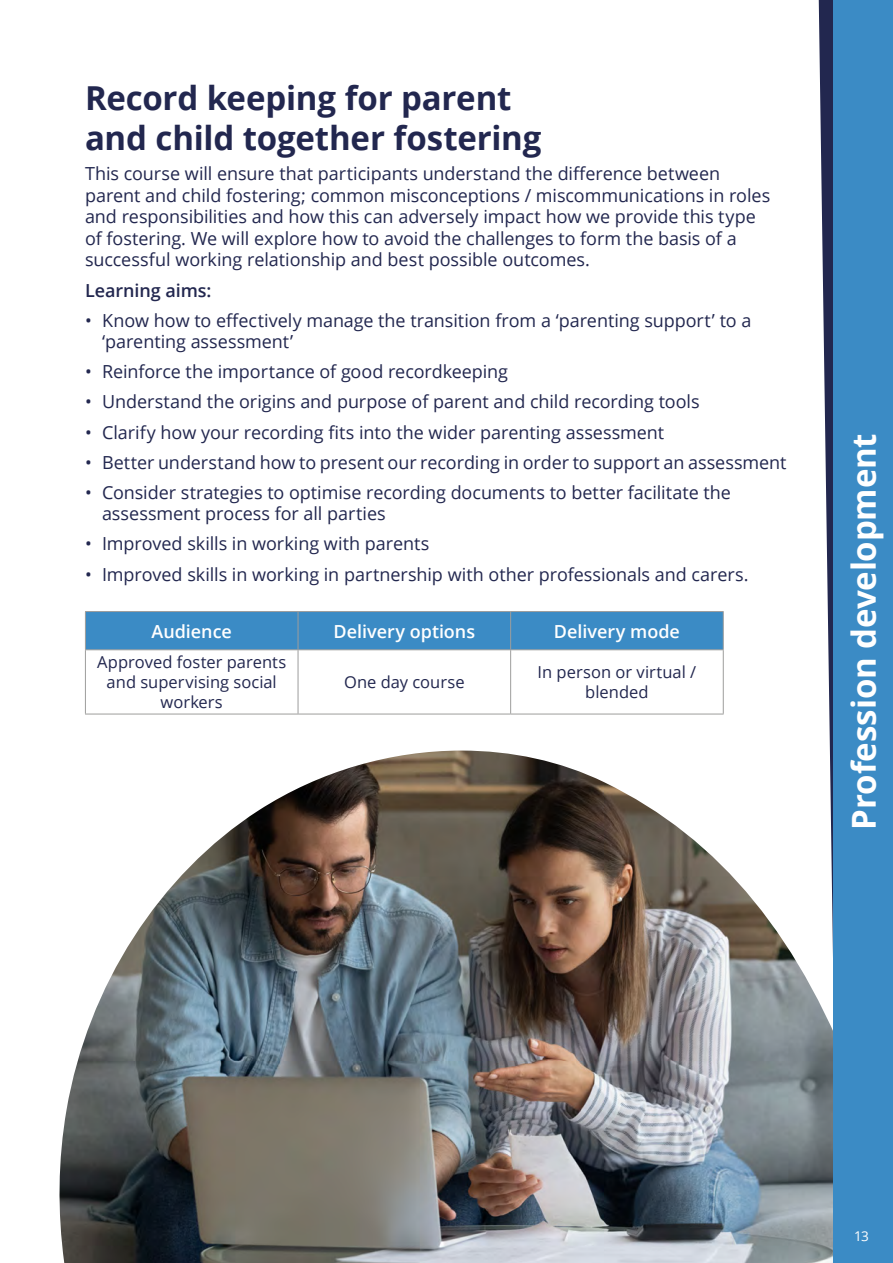
<style>
.page{position:relative;width:893px;height:1263px;background:#fff}
.page>*{position:absolute;margin:0;border:0;box-sizing:border-box;transform-origin:0 0}
.t1{font:700 33px/39.6px "Open Sans";letter-spacing:-.005em;color:#22274f}
.t2{font:700 33px "Open Sans";letter-spacing:-.005em;color:#fff}
.t3{font:18px/21.6px "Open Sans";letter-spacing:-.005em;color:#22274f}
.t4{font:600 18px "Open Sans";color:#fff}
.t5{font:600 18px "Open Sans";letter-spacing:-.005em;color:#22274f}
.t6{font:16.5px/19.8px "Open Sans";color:#22274f;text-align:center}
.t7{font:13.5px "Open Sans";color:#fff}
</style>
<div class="page">
<img style="left:59px;top:750px;width:760px;height:513px">
<svg style="left:819px;top:0;width:14px;height:1263px"></svg>
<div style="left:833px;top:0;width:60px;height:1263px;background:#3b8bc5"></div>
<div style="left:86px;top:612px;width:637px;height:37px;background:#3b8bc5"></div>
<hr style="left:85px;top:611px;width:213px;height:1px;background:#9d9d9c">
<hr style="left:85px;top:612px;width:1px;height:37px;background:#9d9d9c">
<hr style="left:298px;top:611px;width:213px;height:1px;background:#9d9d9c">
<hr style="left:298px;top:612px;width:1px;height:37px;background:#9d9d9c">
<hr style="left:511px;top:611px;width:213px;height:1px;background:#9d9d9c">
<hr style="left:510px;top:612px;width:1px;height:37px;background:#9d9d9c">
<hr style="left:723px;top:612px;width:1px;height:37px;background:#9d9d9c">
<hr style="left:85px;top:649px;width:213px;height:1px;background:#9d9d9c">
<hr style="left:85px;top:650px;width:1px;height:64px;background:#9d9d9c">
<hr style="left:298px;top:649px;width:213px;height:1px;background:#9d9d9c">
<hr style="left:298px;top:650px;width:1px;height:64px;background:#9d9d9c">
<hr style="left:511px;top:649px;width:213px;height:1px;background:#9d9d9c">
<hr style="left:510px;top:650px;width:1px;height:64px;background:#9d9d9c">
<hr style="left:723px;top:650px;width:1px;height:64px;background:#9d9d9c">
<hr style="left:85px;top:714px;width:213px;height:1px;background:#9d9d9c">
<hr style="left:298px;top:714px;width:213px;height:1px;background:#9d9d9c">
<hr style="left:511px;top:714px;width:213px;height:1px;background:#9d9d9c">
<h1 class="t1" style="left:85px;top:78px;width:458px">Record keeping for parent and child together fostering</h1>
<p class="t3" style="left:85px;top:162px;width:687px">This course will ensure that participants understand the difference between parent and child fostering; common misconceptions / miscommunications in roles and responsibilities and how this can adversely impact how we provide this type of fostering. We will explore how to avoid the challenges to form the basis of a successful working relationship and best possible outcomes.</p>
<p class="t5" style="left:85px;top:278px;width:128px">Learning aims:</p>
<p class="t3" style="left:102px;top:309px;width:651px;text-indent:-17px">• Know how to effectively manage the transition from a ‘parenting support’ to a ‘parenting assessment’</p>
<p class="t3" style="left:85px;top:360px;width:424px">• Reinforce the importance of good recordkeeping</p>
<p class="t3" style="left:85px;top:391px;width:616px">• Understand the origins and purpose of parent and child recording tools</p>
<p class="t3" style="left:85px;top:421px;width:581px">• Clarify how your recording fits into the wider parenting assessment</p>
<p class="t3" style="left:85px;top:451px;width:703px">• Better understand how to present our recording in order to support an assessment</p>
<p class="t3" style="left:102px;top:481px;width:630px;text-indent:-17px">• Consider strategies to optimise recording documents to better facilitate the assessment process for all parties</p>
<p class="t3" style="left:85px;top:533px;width:346px">• Improved skills in working with parents</p>
<p class="t3" style="left:85px;top:563px;width:665px">• Improved skills in working in partnership with other professionals and carers.</p>
<p class="t4" style="left:152px;top:619px;width:82px">Audience</p>
<p class="t4" style="left:334px;top:619px;width:143px">Delivery options</p>
<p class="t4" style="left:554px;top:619px;width:128px">Delivery mode</p>
<p class="t6" style="left:97px;top:652px;width:191px">Approved foster parents and supervising social workers</p>
<p class="t6" style="left:344px;top:672px;width:122px">One day course</p>
<p class="t6" style="left:538px;top:662px;width:160px">In person or virtual / blended</p>
<h1 class="t2" style="left:840px;top:830px;width:398px;rotate:-90deg">Profession development</h1>
<p class="t7" style="left:854px;top:1226px;width:16px">13</p>
</div>
